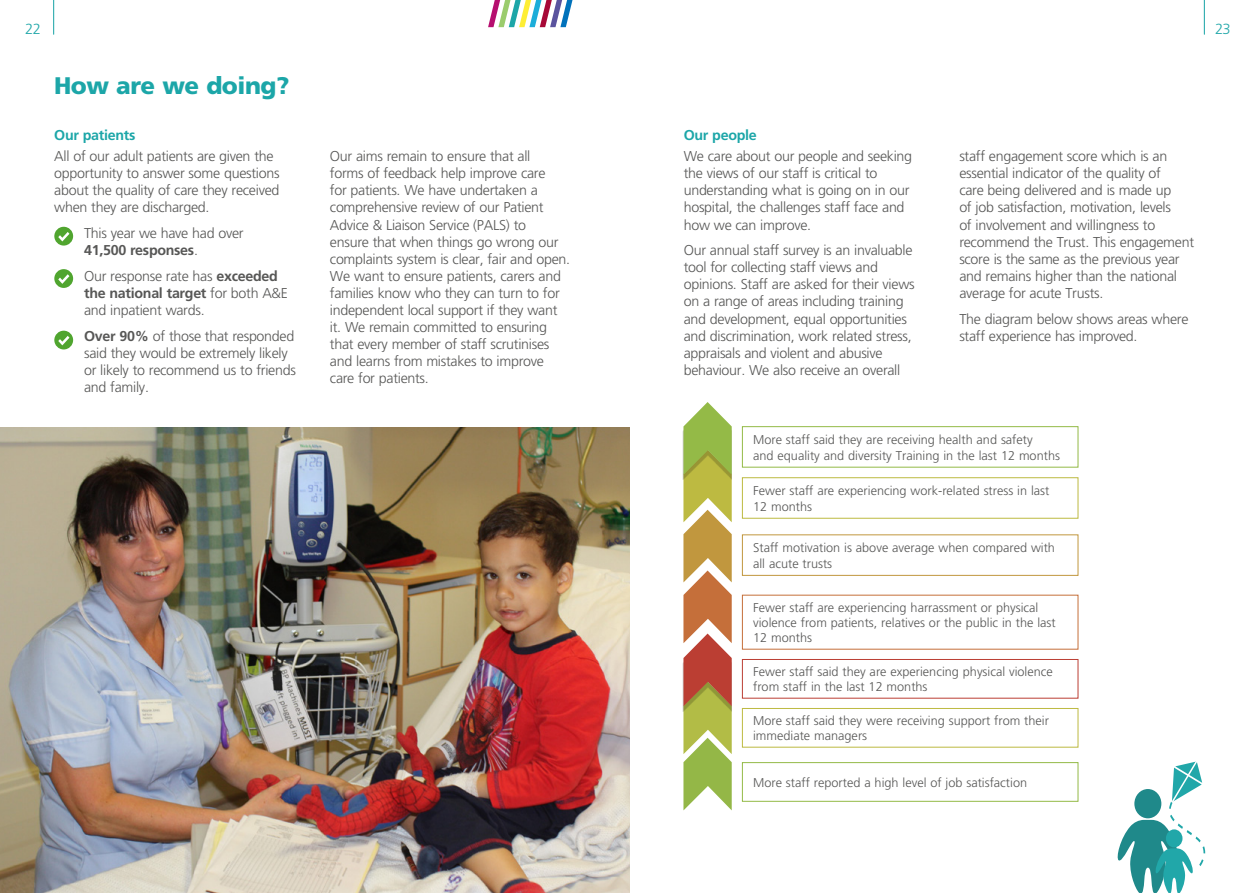
<style>
.page{position:relative;width:1259px;height:893px;background:#fff}
.page>*{position:absolute;margin:0;border:0;box-sizing:border-box;transform-origin:0 0}
.t1{font:900 24px "Frutiger";letter-spacing:-.02em;color:#1ca6a8}
.t2{font:300 14.7px "Frutiger";color:#21a7a9}
.t3{font:300 14.25px/17.1px "Frutiger";letter-spacing:-.02em;color:#575756}
.t4{font:700 14.25px "Frutiger";letter-spacing:-.02em;color:#1ca6a8}
.t5{font:300 12.75px/15.3px "Frutiger";color:#575756}
.s1{font-weight:700}
</style>
<div class="page">
<svg style="left:488px;top:0;width:84px;height:27px"></svg>
<div style="left:54px;top:227px;width:19px;height:19px;background:#50a52f;border-radius:50%"></div>
<svg style="left:58px;top:232px;width:11px;height:9px"></svg>
<div style="left:54px;top:269px;width:19px;height:19px;background:#50a52f;border-radius:50%"></div>
<svg style="left:58px;top:274px;width:11px;height:10px"></svg>
<div style="left:54px;top:331px;width:19px;height:18px;background:#50a52f;border-radius:50%"></div>
<svg style="left:58px;top:336px;width:11px;height:9px"></svg>
<img style="left:0;top:427px;width:629px;height:466px">
<hr style="left:53px;top:0;width:1px;height:34px;background:#21a7a9">
<div style="left:683px;top:407px;width:49px;height:73px;background:#000;opacity:.2"></div>
<div style="left:683px;top:639px;width:49px;height:72px;background:#000;opacity:.2"></div>
<svg style="left:683px;top:402px;width:48px;height:408px"></svg>
<div style="left:742px;top:426px;width:336px;height:42px;border:1px solid #94ba47"></div>
<div style="left:742px;top:477px;width:336px;height:42px;border:1px solid #bdba41"></div>
<div style="left:742px;top:534px;width:336px;height:42px;border:1px solid #c1973e"></div>
<div style="left:742px;top:659px;width:336px;height:40px;border:1px solid #bb3e33"></div>
<div style="left:742px;top:708px;width:336px;height:40px;border:1px solid #bdba41"></div>
<div style="left:742px;top:762px;width:336px;height:40px;border:1px solid #94ba47"></div>
<hr style="left:1203px;top:0;width:1px;height:34px;background:#21a7a9">
<svg style="left:1117px;top:761px;width:88px;height:132px"></svg>
<p class="t2" style="left:25px;top:20px;width:17px">22</p>
<h1 class="t1" style="left:54px;top:71px;width:237px">How are we doing?</h1>
<p class="t4" style="left:54px;top:126px;width:83px">Our patients</p>
<p class="t3" style="left:54px;top:148px;width:227px">All of our adult patients are given the opportunity to answer some questions about the quality of care they received when they are discharged.</p>
<p class="t3" style="left:84px;top:225px;width:161px">This year we have had over<br><span class="s1">41,500 responses</span>.</p>
<p class="t3" style="left:84px;top:267px;width:205px">Our response rate has <span class="s1">exceeded the national target</span> for both A&amp;E and inpatient wards.</p>
<p class="t3" style="left:84px;top:327px;width:213px"><span class="s1">Over 90%</span> of those that responded said they would be extremely likely or likely to recommend us to friends and family.</p>
<p class="t3" style="left:330px;top:148px;width:242px">Our aims remain to ensure that all<br>forms of feedback help improve care<br>for patients. We have undertaken a comprehensive review of our Patient Advice &amp; Liaison Service (PALS) to<br>ensure that when things go wrong our complaints system is clear, fair and open.<br>We want to ensure patients, carers and families know who they can turn to for independent local support if they want it. We remain committed to ensuring that every member of staff scrutinises and learns from mistakes to improve care for patients.</p>
<p class="t2" style="left:1215px;top:20px;width:17px">23</p>
<p class="t4" style="left:684px;top:126px;width:75px">Our people</p>
<p class="t3" style="left:684px;top:148px;width:230px">We care about our people and seeking the views of our staff is critical to understanding what is going on in our hospital, the challenges staff face and how we can improve.</p>
<p class="t3" style="left:684px;top:242px;width:232px">Our annual staff survey is an invaluable tool for collecting staff views and opinions. Staff are asked for their views on a range of areas including training and development, equal opportunities and discrimination, work related stress, appraisals and violent and abusive behaviour. We also receive an overall</p>
<p class="t3" style="left:959px;top:148px;width:236px">staff engagement score which is an essential indicator of the quality of<br>care being delivered and is made up<br>of job satisfaction, motivation, levels<br>of involvement and willingness to recommend the Trust. This engagement score is the same as the previous year and remains higher than the national average for acute Trusts.</p>
<p class="t3" style="left:959px;top:310px;width:231px">The diagram below shows areas where staff experience has improved.</p>
<p class="t5" style="left:753px;top:432px;width:308px">More staff said they are receiving health and safety<br>and equality and diversity Training in the last 12 months</p>
<p class="t5" style="left:753px;top:483px;width:298px">Fewer staff are experiencing work-related stress in last<br>12 months</p>
<p class="t5" style="left:753px;top:540px;width:303px">Staff motivation is above average when compared with all acute trusts</p>
<p class="t5" style="left:753px;top:600px;width:304px">Fewer staff are experiencing harrassment or physical violence from patients, relatives or the public in the last<br>12 months</p>
<p class="t5" style="left:753px;top:664px;width:301px">Fewer staff said they are experiencing physical violence from staff in the last 12 months</p>
<p class="t5" style="left:753px;top:713px;width:297px">More staff said they were receiving support from their immediate managers</p>
<p class="t5" style="left:753px;top:775px;width:275px">More staff reported a high level of job satisfaction</p>
</div>
